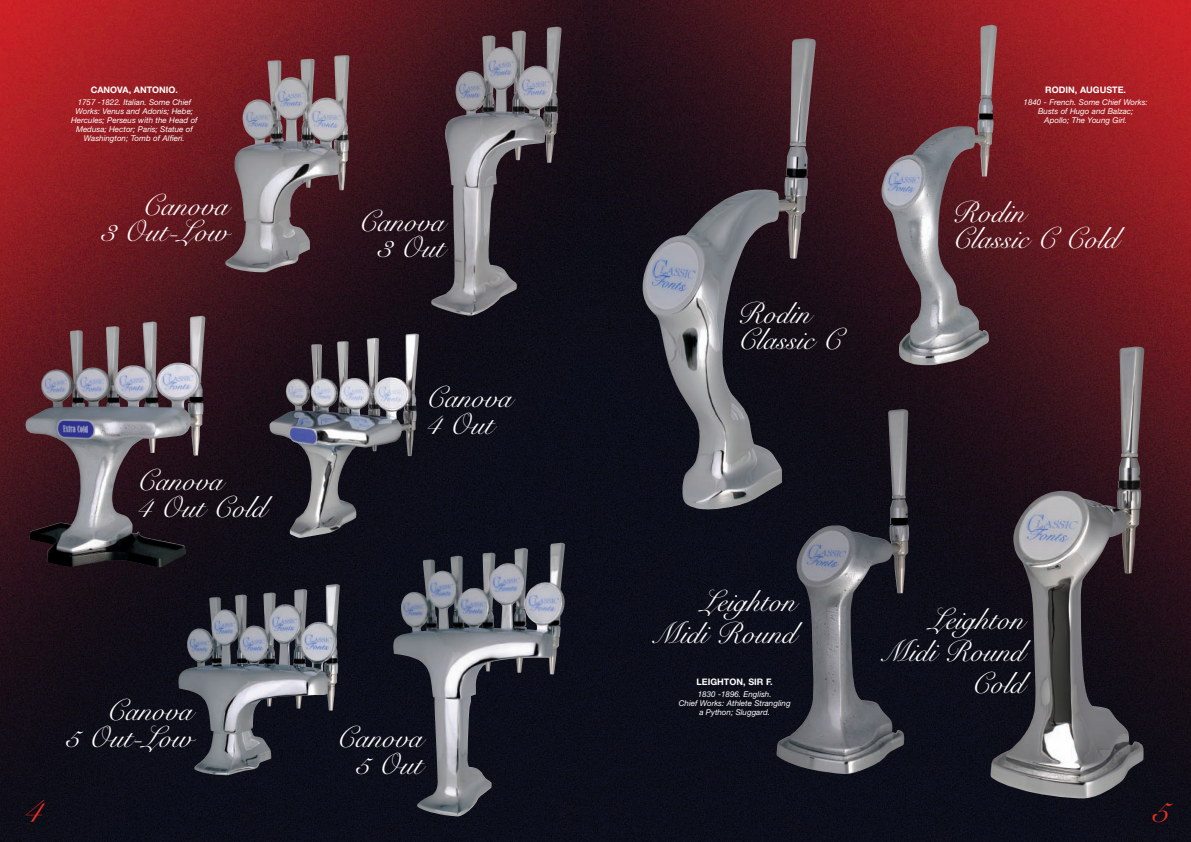
<style>
.page{position:relative;width:1191px;height:842px;background:#fff}
.page>*{position:absolute;margin:0;border:0;box-sizing:border-box;transform-origin:0 0}
.t1{font:36px "Snell Roundhand Script";color:#ee2e22}
.t2{font:30px/26px "Snell Roundhand Script";color:#fff;text-align:right}
.t3{font:700 9px "Helvetica Neue";color:#fff}
.t4{font:italic 8px/9px "Helvetica Neue";color:#fff;text-align:center}
</style>
<div class="page">
<img style="left:0;top:0;width:1191px;height:842px">
<img style="left:990px;top:347px;width:154px;height:451px">
<img style="left:642px;top:38px;width:174px;height:471px">
<img style="left:881px;top:25px;width:116px;height:279px">
<img style="left:776px;top:409px;width:133px;height:365px">
<img style="left:178px;top:584px;width:162px;height:191px">
<img style="left:225px;top:55px;width:124px;height:217px">
<img style="left:269px;top:334px;width:150px;height:204px">
<img style="left:25px;top:316px;width:180px;height:245px">
<img style="left:431px;top:27px;width:130px;height:289px">
<img style="left:393px;top:542px;width:172px;height:274px">
<p class="t3" style="left:91px;top:87px;width:89px">CANOVA, ANTONIO.</p>
<p class="t4" style="left:71px;top:98px;width:128px">1757 -1822. Italian. Some Chief<br>Works: Venus and Adonis; Hebe;<br>Hercules; Perseus with the Head of<br>Medusa; Hector; Paris; Statue of<br>Washington; Tomb of Alfieri.</p>
<h2 class="t2" style="left:100px;top:196px;width:130px">Canova<br>3 Out-Low</h2>
<h2 class="t2" style="left:136px;top:471px;width:131px;line-height:27px;text-align:left">Canova<br>4 Out Cold</h2>
<h2 class="t2" style="left:358px;top:212px;width:88px">Canova<br>3 Out</h2>
<h2 class="t2" style="left:425px;top:388px;width:88px;line-height:27px;text-align:left">Canova<br>4 Out</h2>
<h2 class="t2" style="left:64px;top:701px;width:130px;line-height:27px">Canova<br>5 Out-Low</h2>
<h2 class="t2" style="left:336px;top:728px;width:88px;line-height:27px">Canova<br>5 Out</h2>
<h2 class="t2" style="left:737px;top:305px;width:106px;text-align:left">Rodin<br>Classic C</h2>
<p class="t3" style="left:1045px;top:87px;width:82px">RODIN, AUGUSTE.</p>
<p class="t4" style="left:1023px;top:99px;width:126px">1840 - French. Some Chief Works:<br>Busts of Hugo and Balzac;<br>Apollo; The Young Girl.</p>
<h2 class="t2" style="left:951px;top:203px;width:168px;text-align:left">Rodin<br>Classic C Cold</h2>
<h2 class="t2" style="left:651px;top:589px;width:146px;line-height:32px">Leighton<br>Midi Round</h2>
<p class="t3" style="left:696px;top:678px;width:78px">LEIGHTON, SIR F.</p>
<p class="t4" style="left:679px;top:690px;width:113px">1830 -1896. English.<br>Chief Works: Athlete Strangling a Python; Sluggard.</p>
<h2 class="t2" style="left:879px;top:607px;width:146px;line-height:32px">Leighton<br>Midi Round<br>Cold</h2>
<h1 class="t1" style="left:23px;top:797px;width:19px">4</h1>
<h1 class="t1" style="left:1150px;top:797px;width:19px">5</h1>
</div>
